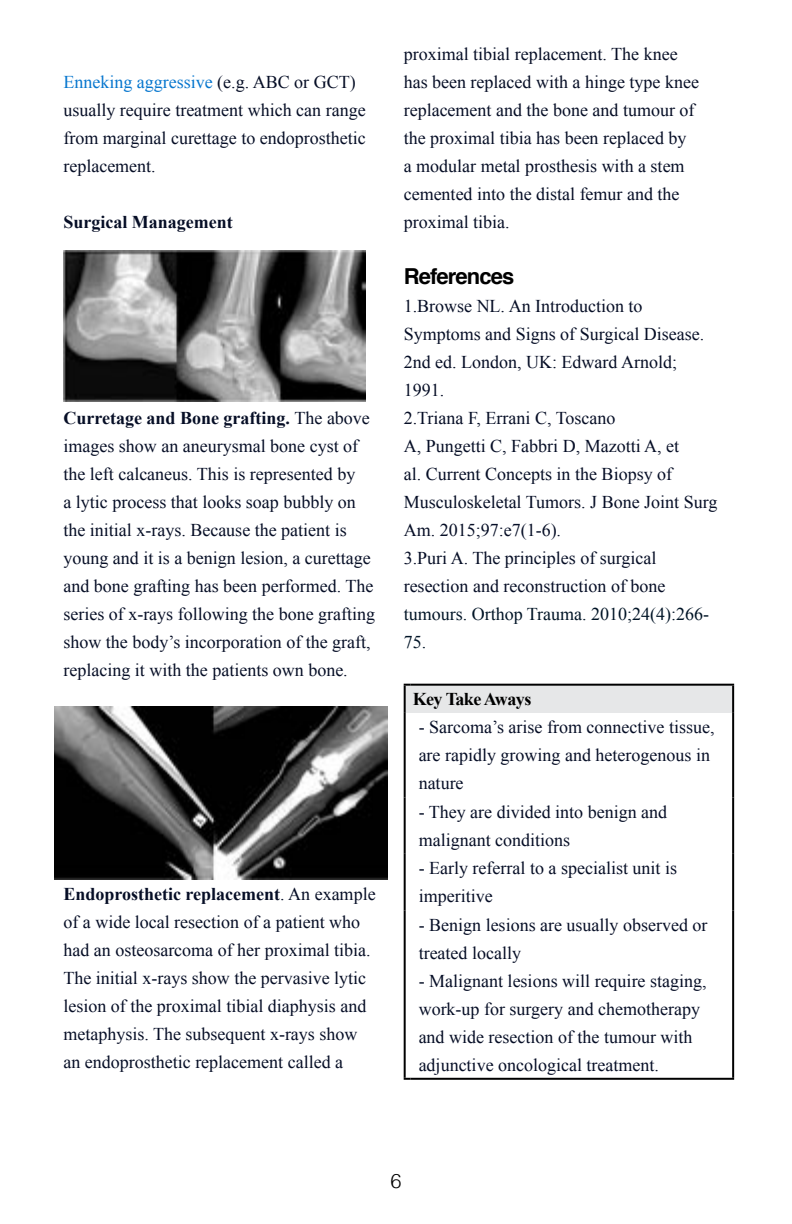
<style>
.page{position:relative;width:792px;height:1224px;background:#fff}
.page>*{position:absolute;margin:0;border:0;box-sizing:border-box;transform-origin:0 0}
.t1{font:700 22px "Helvetica";letter-spacing:-.04em;color:#000}
.t2{font:300 20px "Helvetica";color:#000}
.t3{font:18px/28px "Times New Roman";color:#060e26}
.t4{font:18px/28px "Times New Roman";color:#001426}
.t5{font:700 18px "Times New Roman";color:#060e26}
.t6{font:700 18px "Times New Roman";letter-spacing:-.03em;color:#000}
.s1{color:#0676ce}
.s2{font-weight:700}
</style>
<div class="page">
<div style="left:405px;top:685px;width:328px;height:28px;background:#e6e7e8"></div>
<hr style="left:404px;top:686px;width:2px;height:27px;background:#000">
<hr style="left:732px;top:686px;width:2px;height:27px;background:#000">
<hr style="left:404px;top:713px;width:2px;height:84px;background:#000">
<hr style="left:732px;top:713px;width:2px;height:84px;background:#000">
<hr style="left:404px;top:797px;width:2px;height:57px;background:#000">
<hr style="left:732px;top:797px;width:2px;height:57px;background:#000">
<hr style="left:404px;top:854px;width:2px;height:56px;background:#000">
<hr style="left:732px;top:854px;width:2px;height:56px;background:#000">
<hr style="left:404px;top:910px;width:2px;height:168px;background:#000">
<hr style="left:732px;top:910px;width:2px;height:168px;background:#000">
<svg style="left:404px;top:1078px;width:7px;height:2px"></svg>
<hr style="left:411px;top:1078px;width:323px;height:2px;background:#000">
<svg style="left:404px;top:684px;width:7px;height:2px"></svg>
<hr style="left:411px;top:684px;width:323px;height:2px;background:#000">
<img style="left:63px;top:250px;width:303px;height:152px">
<img style="left:54px;top:706px;width:333px;height:173px">
<p class="t3" style="left:63px;top:67px;width:304px"><span class="s1">Enneking aggressive</span> (e.g. ABC or GCT) usually require treatment which can range from marginal curettage to endoprosthetic replacement.</p>
<p class="t5" style="left:63px;top:209px;width:171px">Surgical Management</p>
<p class="t3" style="left:63px;top:403px;width:313px"><span class="s2">Curretage and Bone grafting.</span> The above images show an aneurysmal bone cyst of the left calcaneus. This is represented by<br>a lytic process that looks soap bubbly on the initial x-rays. Because the patient is young and it is a benign lesion, a curettage and bone grafting has been performed. The series of x-rays following the bone grafting show the body’s incorporation of the graft, replacing it with the patients own bone.</p>
<p class="t3" style="left:63px;top:879px;width:314px"><span class="s2">Endoprosthetic replacement</span>. An example of a wide local resection of a patient who had an osteosarcoma of her proximal tibia.<br>The initial x-rays show the pervasive lytic lesion of the proximal tibial diaphysis and metaphysis. The subsequent x-rays show an endoprosthetic replacement called a</p>
<p class="t3" style="left:404px;top:40px;width:297px">proximal tibial replacement. The knee has been replaced with a hinge type knee replacement and the bone and tumour of the proximal tibia has been replaced by a modular metal prosthesis with a stem cemented into the distal femur and the proximal tibia.</p>
<p class="t1" style="left:404px;top:258px;width:112px">References</p>
<p class="t3" style="left:404px;top:291px;width:315px">1.Browse NL. An Introduction to<br>Symptoms and Signs of Surgical Disease.<br>2nd ed. London, UK: Edward Arnold;<br>1991.<br>2.Triana F, Errani C, Toscano<br>A, Pungetti C, Fabbri D, Mazotti A, et<br>al. Current Concepts in the Biopsy of<br>Musculoskeletal Tumors. J Bone Joint Surg<br>Am. 2015;97:e7(1-6).<br>3.Puri A. The principles of surgical resection and reconstruction of bone</p>
<p class="t4" style="left:404px;top:599px;width:307px">tumours. Orthop Trauma. 2010;24(4):266-<br>75.</p>
<p class="t6" style="left:413px;top:686px;width:120px">Key Take Aways</p>
<p class="t3" style="left:419px;top:713px;width:297px">- Sarcoma’s arise from connective tissue, are rapidly growing and heterogenous in nature</p>
<p class="t3" style="left:419px;top:798px;width:250px">- They are divided into benign and malignant conditions</p>
<p class="t3" style="left:419px;top:854px;width:260px">- Early referral to a specialist unit is imperitive</p>
<p class="t3" style="left:419px;top:910px;width:290px">- Benign lesions are usually observed or treated locally</p>
<p class="t3" style="left:419px;top:967px;width:289px">- Malignant lesions will require staging, work-up for surgery and chemotherapy and wide resection of the tumour with adjunctive oncological treatment.</p>
<p class="t2" style="left:390px;top:1164px;width:13px">6</p>
</div>
